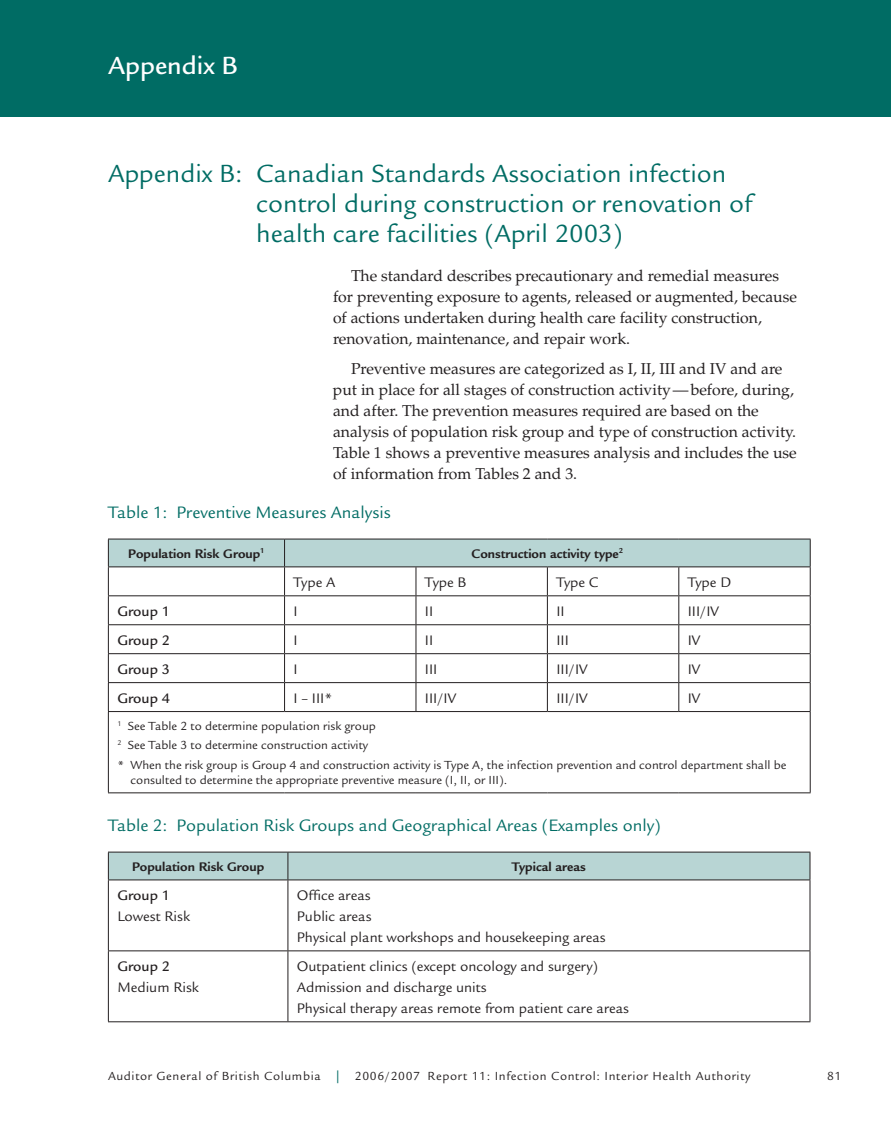
<style>
.page{position:relative;width:891px;height:1134px;background:#fff}
.page>*{position:absolute;margin:0;border:0;box-sizing:border-box;transform-origin:0 0}
.t1{font:27px/30px "Legacy Sans";color:#006c64}
.t2{font:500 27px "Legacy Sans";color:#fff}
.t3{font:18px "Legacy Sans";color:#006c64}
.t4{font:15.75px/21px "Palatino";color:#231f20}
.t5{font:15px/21px "Legacy Sans";color:#231f20}
.t6{font:500 15px "Legacy Sans";color:#231f20}
.t7{font:700 13.5px "Legacy Sans";color:#231f20}
.t8{font:12.75px/19.5px "Legacy Sans";color:#231f20}
.t9{font:12.75px "Legacy Sans";letter-spacing:.05em;color:#231f20}
.s1{color:#006c64}
</style>
<div class="page">
<div style="left:0;top:0;width:891px;height:117px;background:#006c64"></div>
<svg style="left:108px;top:539px;width:703px;height:172px"></svg>
<hr style="left:108px;top:711px;width:177px;height:1px;background:#231f20">
<hr style="left:108px;top:712px;width:1px;height:80px;background:#231f20">
<hr style="left:285px;top:711px;width:131px;height:1px;background:#231f20">
<hr style="left:416px;top:711px;width:131px;height:1px;background:#231f20">
<hr style="left:547px;top:711px;width:132px;height:1px;background:#231f20">
<hr style="left:679px;top:711px;width:132px;height:1px;background:#231f20">
<hr style="left:810px;top:712px;width:1px;height:80px;background:#231f20">
<hr style="left:108px;top:792px;width:177px;height:1px;background:#231f20">
<hr style="left:285px;top:792px;width:131px;height:1px;background:#231f20">
<hr style="left:416px;top:792px;width:131px;height:1px;background:#231f20">
<hr style="left:547px;top:792px;width:132px;height:1px;background:#231f20">
<hr style="left:679px;top:792px;width:132px;height:1px;background:#231f20">
<hr style="left:108px;top:880px;width:180px;height:1px;background:#231f20">
<hr style="left:288px;top:880px;width:522px;height:1px;background:#231f20">
<hr style="left:108px;top:950px;width:180px;height:1px;background:#231f20">
<hr style="left:288px;top:950px;width:522px;height:1px;background:#231f20">
<hr style="left:108px;top:1021px;width:180px;height:1px;background:#231f20">
<hr style="left:288px;top:1021px;width:522px;height:1px;background:#231f20">
<hr style="left:108px;top:880px;width:1px;height:70px;background:#231f20">
<hr style="left:108px;top:951px;width:1px;height:70px;background:#231f20">
<svg style="left:108px;top:852px;width:703px;height:28px;background:#b1cccb"></svg>
<hr style="left:288px;top:880px;width:1px;height:70px;background:#231f20">
<hr style="left:810px;top:880px;width:1px;height:70px;background:#231f20">
<hr style="left:288px;top:951px;width:1px;height:70px;background:#231f20">
<hr style="left:810px;top:951px;width:1px;height:70px;background:#231f20">
<h1 class="t2" style="left:108px;top:50px;width:131px">Appendix B</h1>
<h1 class="t1" style="left:256px;top:158px;width:501px;text-indent:-148px">Appendix B: Canadian Standards Association infection control during construction or renovation of health care facilities (April 2003)</h1>
<p class="t4" style="left:333px;top:265px;width:465px;text-indent:18px">The standard describes precautionary and remedial measures for preventing exposure to agents, released or augmented, because of actions undertaken during health care facility construction, renovation, maintenance, and repair work.</p>
<p class="t4" style="left:333px;top:358px;width:465px;text-indent:18px">Preventive measures are categorized as I, II, III and IV and are put in place for all stages of construction activity—before, during, and after. The prevention measures required are based on the analysis of population risk group and type of construction activity.<br>Table 1 shows a preventive measures analysis and includes the use of information from Tables 2 and 3.</p>
<p class="t3" style="left:108px;top:502px;width:284px">Table 1: Preventive M easures Analysis</p>
<p class="t7" style="left:128px;top:546px;width:138px">Population Risk Group<sup>1</sup></p>
<p class="t7" style="left:472px;top:546px;width:153px">Construction activity type<sup>2</sup></p>
<p class="t5" style="left:294px;top:572px;width:43px">Type A</p>
<p class="t5" style="left:425px;top:572px;width:43px">Type B</p>
<p class="t5" style="left:556px;top:572px;width:44px">Type C</p>
<p class="t5" style="left:688px;top:572px;width:43px">Type D</p>
<p class="t6" style="left:117px;top:602px;width:54px">Group 1</p>
<p class="t5" style="left:294px;top:601px;width:6px">I</p>
<p class="t5" style="left:425px;top:601px;width:10px">II</p>
<p class="t5" style="left:556px;top:601px;width:10px">II</p>
<p class="t5" style="left:688px;top:601px;width:33px">III/IV</p>
<p class="t6" style="left:117px;top:631px;width:54px">Group 2</p>
<p class="t5" style="left:294px;top:630px;width:6px">I</p>
<p class="t5" style="left:425px;top:630px;width:10px">II</p>
<p class="t5" style="left:556px;top:630px;width:14px">III</p>
<p class="t5" style="left:688px;top:630px;width:14px">IV</p>
<p class="t6" style="left:117px;top:660px;width:54px">Group 3</p>
<p class="t5" style="left:294px;top:659px;width:6px">I</p>
<p class="t5" style="left:425px;top:659px;width:14px">III</p>
<p class="t5" style="left:556px;top:659px;width:33px">III/IV</p>
<p class="t5" style="left:688px;top:659px;width:14px">IV</p>
<p class="t6" style="left:117px;top:689px;width:54px">Group 4</p>
<p class="t5" style="left:294px;top:687px;width:40px">I – III*</p>
<p class="t5" style="left:425px;top:687px;width:33px">III/IV</p>
<p class="t5" style="left:556px;top:687px;width:33px">III/IV</p>
<p class="t5" style="left:688px;top:687px;width:14px">IV</p>
<p class="t8" style="left:117px;top:716px;width:671px"><sup>1</sup> See Table 2 to determine population risk group<br><sup>2</sup> See Table 3 to determine construction activity<br>* When the risk group is Group 4 and construction activity is Type A, the infection prevention and control department shall be</p>
<p class="t8" style="left:131px;top:770px;width:378px">consulted to determine the appropriate preventive measure (I, II, or III).</p>
<p class="t3" style="left:108px;top:815px;width:554px">Table 2: Population Risk Groups and Geographical Areas (Examples only)</p>
<p class="t7" style="left:132px;top:859px;width:134px">Population Risk Group</p>
<p class="t7" style="left:512px;top:859px;width:76px">Typical areas</p>
<p class="t6" style="left:117px;top:887px;width:54px">Group 1</p>
<p class="t5" style="left:117px;top:906px;width:74px">Lowest Risk</p>
<p class="t5" style="left:297px;top:885px;width:310px">Office areas<br>Public areas<br>Physical plant workshops and housekeeping areas</p>
<p class="t6" style="left:117px;top:958px;width:54px">Group 2</p>
<p class="t5" style="left:117px;top:977px;width:83px">Medium Risk</p>
<p class="t5" style="left:297px;top:956px;width:334px">Outpatient clinics (except oncology and surgery)<br>Admission and discharge units<br>Physical therapy areas remote from patient care areas</p>
<p class="t9" style="left:108px;top:1069px;width:644px">Auditor General of British Columbia <span class="s1">|</span> 2006/2007 Report 11: Infection Control: Interior Health Authority</p>
<p class="t8" style="left:827px;top:1066px;width:16px">81</p>
</div>
